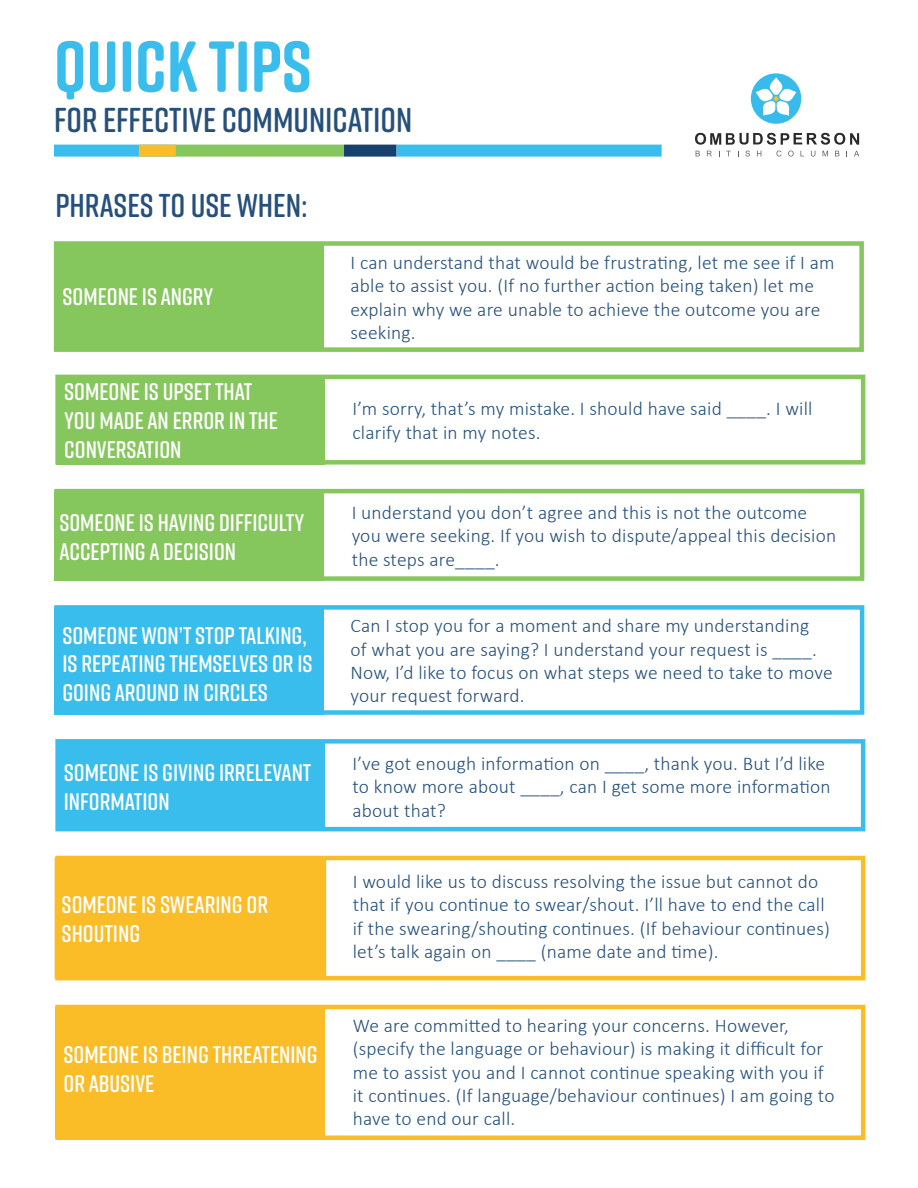
<style>
.page{position:relative;width:918px;height:1188px;background:#fff}
.page>*{position:absolute;margin:0;border:0;box-sizing:border-box;transform-origin:0 0}
.Quick_Tips_Title{font:700 72px "Rift Soft";color:#39bded}
.Subtitle{font:600 34.5px "Rift Soft";color:#26507b}
.t1{font:600 33px "Rift Soft";color:#26507b}
.Paragraph_Style_1-_w{font:600 24px/28.8px "Rift Soft";color:#fff}
.Paragraph_Style_1{font:300 19.5px/23.4px "Calibri";letter-spacing:.01em;color:#26507b}
</style>
<div class="page">
<div style="left:54px;top:489px;width:810px;height:92px;border:4px solid #85c65d"></div>
<div style="left:55px;top:375px;width:810px;height:90px;border:4px solid #85c65d"></div>
<div style="left:54px;top:241px;width:810px;height:111px;border:4px solid #85c65d"></div>
<div style="left:54px;top:605px;width:810px;height:110px;border:4px solid #39bded"></div>
<div style="left:55px;top:856px;width:810px;height:124px;border:4px solid #fabc27"></div>
<div style="left:55px;top:739px;width:810px;height:92px;border:4px solid #39bded"></div>
<div style="left:55px;top:1005px;width:810px;height:135px;border:4px solid #fabc27"></div>
<div style="left:54px;top:244px;width:270px;height:105px;background:#85c65d"></div>
<div style="left:56px;top:377px;width:269px;height:88px;background:#85c65d"></div>
<div style="left:54px;top:491px;width:270px;height:89px;background:#85c65d"></div>
<div style="left:54px;top:608px;width:270px;height:107px;background:#39bded"></div>
<div style="left:56px;top:741px;width:269px;height:88px;background:#39bded"></div>
<div style="left:55px;top:857px;width:271px;height:122px;background:#fabc27"></div>
<div style="left:55px;top:1007px;width:270px;height:131px;background:#fabc27"></div>
<div style="left:54px;top:145px;width:122px;height:12px;background:#39bded"></div>
<div style="left:176px;top:145px;width:168px;height:12px;background:#85c65d"></div>
<div style="left:344px;top:145px;width:53px;height:12px;background:#16416c"></div>
<div style="left:397px;top:145px;width:265px;height:12px;background:#39bded"></div>
<div style="left:139px;top:145px;width:37px;height:12px;background:#fabc27"></div>
<svg style="left:695px;top:133px;width:164px;height:12px"></svg>
<svg style="left:696px;top:151px;width:4px;height:5px"></svg>
<svg style="left:707px;top:151px;width:5px;height:5px"></svg>
<svg style="left:745px;top:151px;width:5px;height:6px"></svg>
<svg style="left:757px;top:151px;width:4px;height:5px"></svg>
<svg style="left:776px;top:151px;width:6px;height:6px"></svg>
<svg style="left:788px;top:151px;width:6px;height:6px"></svg>
<svg style="left:811px;top:151px;width:4px;height:6px"></svg>
<svg style="left:823px;top:151px;width:5px;height:5px"></svg>
<svg style="left:835px;top:151px;width:4px;height:5px"></svg>
<svg style="left:854px;top:151px;width:5px;height:5px"></svg>
<div style="left:751px;top:73px;width:50px;height:51px;background:#37bbec;border-radius:50%"></div>
<svg style="left:756px;top:77px;width:40px;height:39px"></svg>
<p class="Quick_Tips_Title" style="left:54px;top:15px;width:259px">QUICK TIPS</p>
<p class="Subtitle" style="left:54px;top:96px;width:360px">FOR EFFECTIVE COMMUNICATION</p>
<p class="t1" style="left:55px;top:182px;width:253px">PHRASES TO USE WHEN:</p>
<p class="Paragraph_Style_1-_w" style="left:63px;top:282px;width:152px">SOMEONE IS ANGRY</p>
<p class="Paragraph_Style_1-_w" style="left:64px;top:377px;width:215px">SOMEONE IS UPSET THAT<br>YOU MADE AN ERROR IN THE<br>CONVERSATION</p>
<p class="Paragraph_Style_1-_w" style="left:59px;top:508px;width:246px">SOMEONE IS HAVING DIFFICULTY<br>ACCEPTING A DECISION</p>
<p class="Paragraph_Style_1-_w" style="left:62px;top:620px;width:252px">SOMEONE WON’T STOP TALKING,<br>IS REPEATING THEMSELVES OR IS<br>GOING AROUND IN CIRCLES</p>
<p class="Paragraph_Style_1-_w" style="left:64px;top:758px;width:249px">SOMEONE IS GIVING IRRELEVANT<br>INFORMATION</p>
<p class="Paragraph_Style_1-_w" style="left:62px;top:890px;width:208px">SOMEONE IS SWEARING OR<br>SHOUTING</p>
<p class="Paragraph_Style_1-_w" style="left:64px;top:1039px;width:256px">SOMEONE IS BEING THREATENING<br>OR ABUSIVE</p>
<p class="Paragraph_Style_1" style="left:351px;top:250px;width:486px">I can understand that would be frustrating, let me see if I am able to assist you. (If no further action being taken) let me explain why we are unable to achieve the outcome you are seeking.</p>
<p class="Paragraph_Style_1" style="left:352px;top:397px;width:462px">I’m sorry, that’s my mistake. I should have said ____. I will clarify that in my notes.</p>
<p class="Paragraph_Style_1" style="left:352px;top:500px;width:486px">I understand you don’t agree and this is not the outcome you were seeking. If you wish to dispute/appeal this decision the steps are____.</p>
<p class="Paragraph_Style_1" style="left:351px;top:614px;width:484px">Can I stop you for a moment and share my understanding<br>of what you are saying? I understand your request is ____.<br>Now, I’d like to focus on what steps we need to take to move your request forward.</p>
<p class="Paragraph_Style_1" style="left:353px;top:752px;width:480px">I’ve got enough information on ____, thank you. But I’d like to know more about ____, can I get some more information about that?</p>
<p class="Paragraph_Style_1" style="left:353px;top:869px;width:479px">I would like us to discuss resolving the issue but cannot do that if you continue to swear/shout. I’ll have to end the call if the swearing/shouting continues. (If behaviour continues) let’s talk again on ____ (name date and time).</p>
<p class="Paragraph_Style_1" style="left:353px;top:1013px;width:483px">We are committed to hearing your concerns. However, (specify the language or behaviour) is making it difficult for me to assist you and I cannot continue speaking with you if it continues. (If language/behaviour continues) I am going to have to end our call.</p>
</div>
